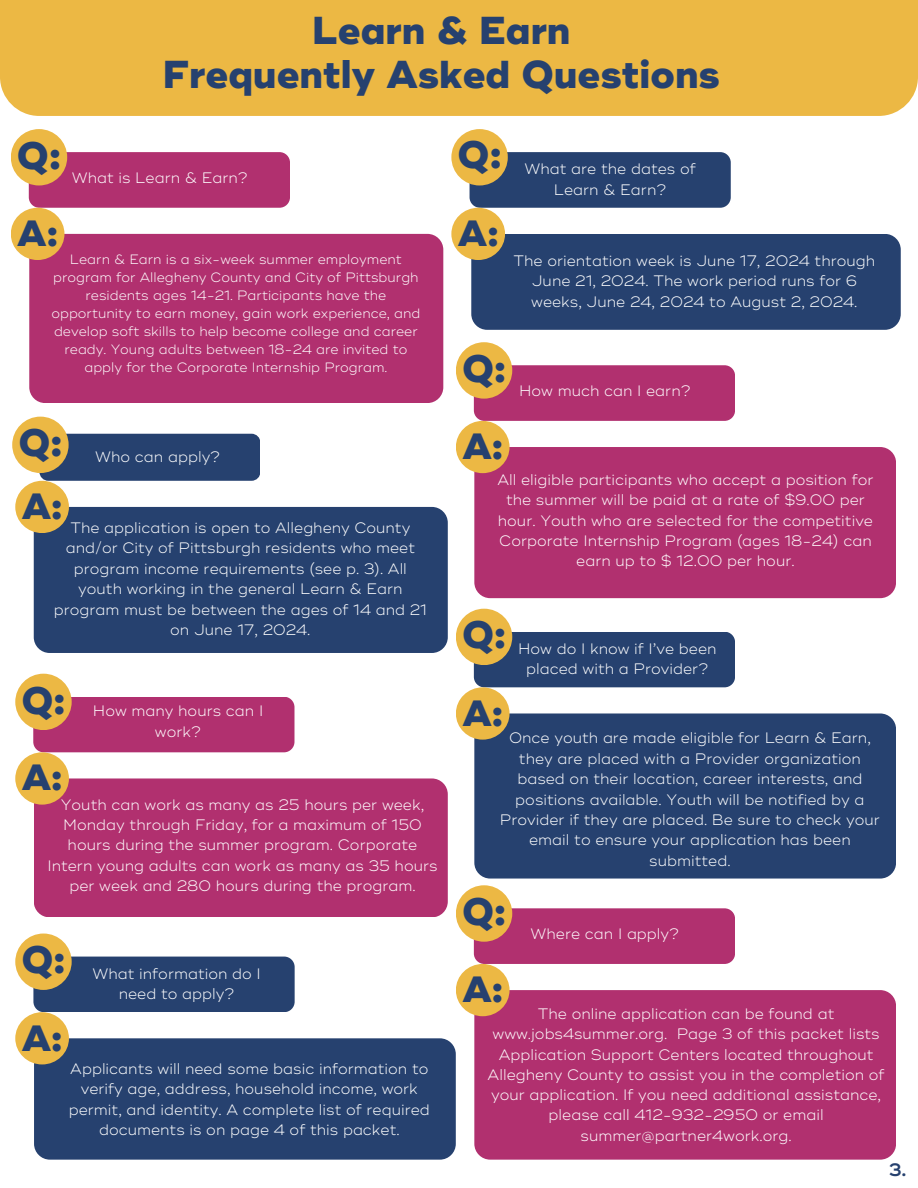
<style>
.page{position:relative;width:918px;height:1188px;background:#fff}
.page>*{position:absolute;margin:0;border:0;box-sizing:border-box;transform-origin:0 0}
.t1{font:800 38.85px/43.8px "Ridley Grotesk";color:#26416f;text-align:center}
.t2{font:800 38.4px "Ridley Grotesk";color:#26416f}
.t3{font:800 36.45px "Ridley Grotesk";color:#26416f}
.t4{font:600 18px "Ridley Grotesk";color:#26416f}
.t5{font:300 15.15px/20.4px "Ridley Grotesk";color:#fff;text-align:center}
.t6{font:300 13.5px/18px "Ridley Grotesk";color:#fff;text-align:center}
</style>
<div class="page">
<div style="left:29px;top:152px;width:261px;height:56px;background:#b1306f;border-radius:10px"></div>
<div style="left:11px;top:129px;width:56px;height:56px;background:#ecb844;border-radius:50%"></div>
<div style="left:29px;top:234px;width:414px;height:169px;background:#b1306f;border-radius:16px"></div>
<div style="left:11px;top:208px;width:53px;height:52px;background:#ecb844;border-radius:50%"></div>
<div style="left:470px;top:152px;width:261px;height:56px;background:#26416f;border-radius:10px"></div>
<div style="left:451px;top:129px;width:57px;height:56px;background:#ecb844;border-radius:50%"></div>
<div style="left:471px;top:234px;width:430px;height:96px;background:#26416f;border-radius:16px"></div>
<div style="left:451px;top:208px;width:54px;height:52px;background:#ecb844;border-radius:50%"></div>
<div style="left:39px;top:434px;width:221px;height:47px;background:#26416f;border-radius:9px"></div>
<div style="left:12px;top:417px;width:57px;height:56px;background:#ecb844;border-radius:50%"></div>
<div style="left:34px;top:507px;width:414px;height:146px;background:#26416f;border-radius:16px"></div>
<div style="left:15px;top:481px;width:54px;height:52px;background:#ecb844;border-radius:50%"></div>
<div style="left:474px;top:365px;width:261px;height:56px;background:#b1306f;border-radius:10px"></div>
<div style="left:456px;top:342px;width:56px;height:57px;background:#ecb844;border-radius:50%"></div>
<div style="left:474px;top:447px;width:422px;height:151px;background:#b1306f;border-radius:16px"></div>
<div style="left:456px;top:421px;width:54px;height:52px;background:#ecb844;border-radius:50%"></div>
<div style="left:33px;top:697px;width:261px;height:55px;background:#b1306f;border-radius:10px"></div>
<div style="left:15px;top:674px;width:57px;height:56px;background:#ecb844;border-radius:50%"></div>
<div style="left:34px;top:778px;width:414px;height:139px;background:#b1306f;border-radius:16px"></div>
<div style="left:15px;top:752px;width:54px;height:53px;background:#ecb844;border-radius:50%"></div>
<div style="left:474px;top:632px;width:261px;height:55px;background:#26416f;border-radius:10px"></div>
<div style="left:456px;top:609px;width:56px;height:56px;background:#ecb844;border-radius:50%"></div>
<div style="left:474px;top:713px;width:422px;height:166px;background:#26416f;border-radius:16px"></div>
<div style="left:456px;top:687px;width:54px;height:53px;background:#ecb844;border-radius:50%"></div>
<div style="left:474px;top:908px;width:261px;height:56px;background:#b1306f;border-radius:10px"></div>
<div style="left:456px;top:885px;width:56px;height:57px;background:#ecb844;border-radius:50%"></div>
<div style="left:474px;top:990px;width:422px;height:170px;background:#b1306f;border-radius:16px"></div>
<div style="left:456px;top:964px;width:54px;height:52px;background:#ecb844;border-radius:50%"></div>
<div style="left:33px;top:957px;width:262px;height:55px;background:#26416f;border-radius:10px"></div>
<div style="left:15px;top:934px;width:57px;height:56px;background:#ecb844;border-radius:50%"></div>
<div style="left:34px;top:1038px;width:422px;height:122px;background:#26416f;border-radius:16px"></div>
<div style="left:15px;top:1012px;width:54px;height:52px;background:#ecb844;border-radius:50%"></div>
<div style="left:0;top:0;width:918px;height:116px;background:#ecb844"></div>
<h4 class="t1" style="left:162px;top:9px;width:559px">Learn &amp; Earn<br>Frequently Asked Questions</h4>
<h1 class="t2" style="left:17px;top:132px;width:46px">Q:</h1>
<h2 class="t5" style="left:72px;top:168px;width:178px">What is Learn &amp; Earn?</h2>
<h1 class="t3" style="left:17px;top:211px;width:42px">A:</h1>
<h1 class="t2" style="left:458px;top:131px;width:46px">Q:</h1>
<h1 class="t3" style="left:458px;top:211px;width:42px">A:</h1>
<p class="t5" style="left:524px;top:159px;width:173px">What are the dates of<br>Learn &amp; Earn?</p>
<h4 class="t6" style="left:51px;top:251px;width:371px">Learn &amp; Earn is a six-week summer employment program for Allegheny County and City of Pittsburgh residents ages 14-21. Participants have the opportunity to earn money, gain work experience, and develop soft skills to help become college and career ready. Young adults between 18-24 are invited to apply for the Corporate Internship Program.</h4>
<h1 class="t2" style="left:18px;top:419px;width:46px">Q:</h1>
<h1 class="t3" style="left:22px;top:484px;width:42px">A:</h1>
<h4 class="t5" style="left:95px;top:447px;width:127px">Who can apply?</h4>
<h4 class="t5" style="left:54px;top:518px;width:375px">The application is open to Allegheny County and/or City of Pittsburgh residents who meet program income requirements (see p. 3). All youth working in the general Learn &amp; Earn program must be between the ages of 14 and 21 on June 17, 2024.</h4>
<h1 class="t2" style="left:21px;top:677px;width:46px">Q:</h1>
<h1 class="t3" style="left:22px;top:755px;width:42px">A:</h1>
<h4 class="t5" style="left:93px;top:702px;width:172px">How many hours can I work?</h4>
<h4 class="t5" style="left:47px;top:795px;width:392px">Youth can work as many as 25 hours per week, Monday through Friday, for a maximum of 150 hours during the summer program. Corporate Intern young adults can work as many as 35 hours per week and 280 hours during the program.</h4>
<h1 class="t2" style="left:21px;top:936px;width:46px">Q:</h1>
<h1 class="t3" style="left:22px;top:1016px;width:42px">A:</h1>
<h4 class="t5" style="left:92px;top:964px;width:170px">What information do I need to apply?</h4>
<h4 class="t5" style="left:69px;top:1059px;width:363px">Applicants will need some basic information to verify age, address, household income, work permit, and identity. A complete list of required documents is on page 4 of this packet.</h4>
<h4 class="t5" style="left:513px;top:251px;width:363px">The orientation week is June 17, 2024 through<br>June 21, 2024. The work period runs for 6 weeks, June 24, 2024 to August 2, 2024.</h4>
<h1 class="t2" style="left:462px;top:345px;width:46px">Q:</h1>
<h1 class="t3" style="left:462px;top:424px;width:42px">A:</h1>
<h4 class="t5" style="left:519px;top:381px;width:173px">How much can I earn?</h4>
<h4 class="t5" style="left:497px;top:470px;width:378px">All eligible participants who accept a position for the summer will be paid at a rate of $9.00 per hour. Youth who are selected for the competitive Corporate Internship Program (ages 18-24) can earn up to $ 12.00 per hour.</h4>
<h1 class="t2" style="left:462px;top:611px;width:46px">Q:</h1>
<h1 class="t3" style="left:462px;top:691px;width:42px">A:</h1>
<h4 class="t5" style="left:518px;top:639px;width:200px">How do I know if I’ve been placed with a Provider?</h4>
<h4 class="t5" style="left:500px;top:728px;width:382px">Once youth are made eligible for Learn &amp; Earn, they are placed with a Provider organization based on their location, career interests, and positions available. Youth will be notified by a Provider if they are placed. Be sure to check your email to ensure your application has been submitted.</h4>
<h1 class="t2" style="left:462px;top:888px;width:46px">Q:</h1>
<h1 class="t3" style="left:462px;top:967px;width:42px">A:</h1>
<h4 class="t5" style="left:531px;top:924px;width:150px">Where can I apply?</h4>
<h4 class="t5" style="left:488px;top:1004px;width:398px">The online application can be found at www.jobs4summer.org. Page 3 of this packet lists Application Support Centers located throughout Allegheny County to assist you in the completion of your application. If you need additional assistance, please call 412-932-2950 or email summer@partner4work.org.</h4>
<h3 class="t4" style="left:889px;top:1159px;width:19px">3.</h3>
</div>
